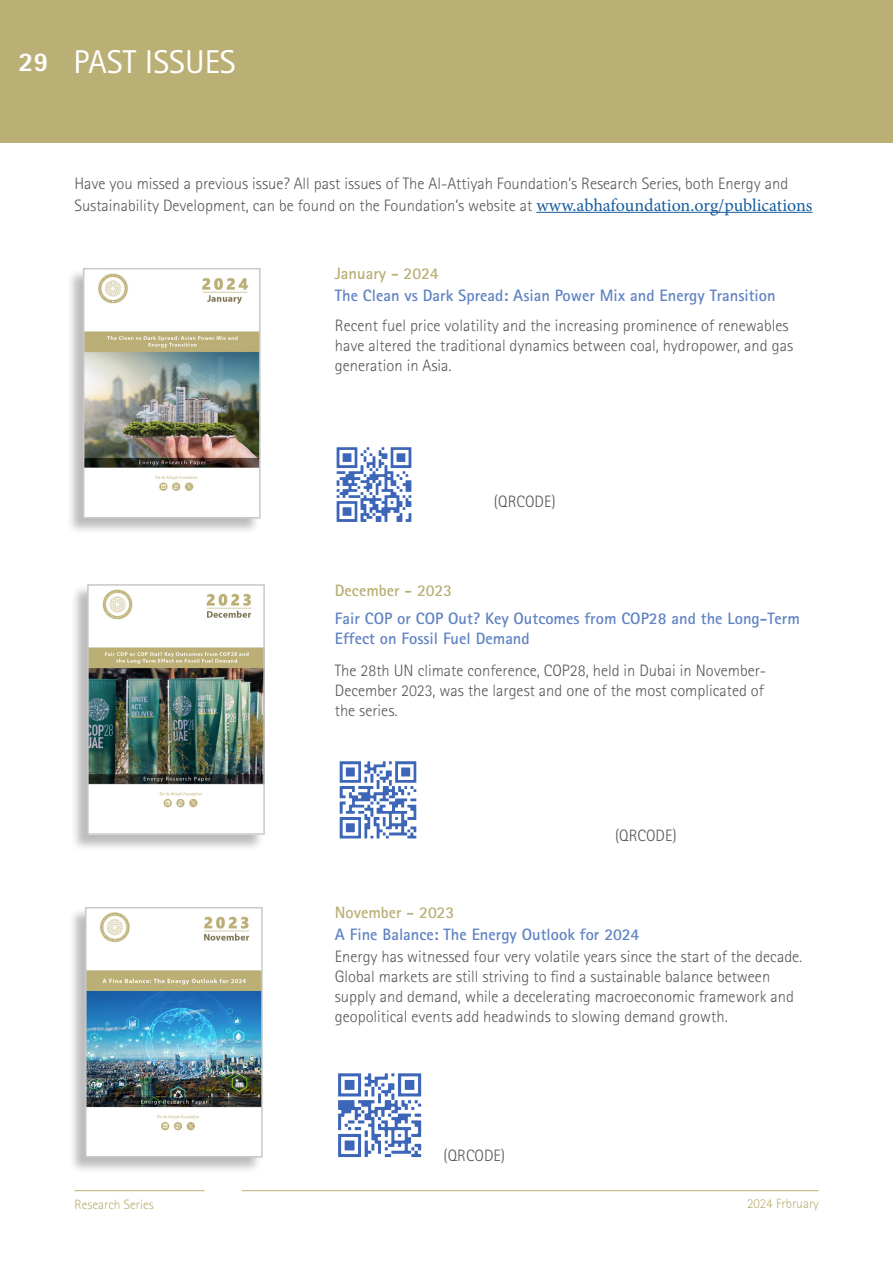
<style>
.page{position:relative;width:893px;height:1263px;background:#fff}
.page>*{position:absolute;margin:0;border:0;box-sizing:border-box;transform-origin:0 0}
.t1{font:33px "Rotis Sans Serif Std";color:#fff}
.t2{font:800 27px "Rotis Sans Serif Std";color:#fff}
.t3{font:300 16.5px/19.8px "Rotis Sans Serif Std";color:#57585a}
.t4{font:700 16.5px/19.8px "Rotis Sans Serif Std";color:#6083c3}
.t5{font:700 16.5px "Rotis Sans Serif Std";color:#baaf75}
.t6{font:300 13.5px "Rotis Sans Serif Std";color:#baaf75}
.s1{font-family:"Minion Pro";font-weight:400;font-size:18px;color:#175d9e}
</style>
<div class="page">
<div style="left:0;top:0;width:893px;height:143px;background:#baaf75"></div>
<hr style="left:536px;top:212px;width:276px;height:1px;background:#175d9e">
<div style="left:70px;top:584px;width:194px;height:267px;background:#231f20;opacity:.3"></div>
<img style="left:90px;top:587px;width:172px;height:245px">
<div style="left:87px;top:584px;width:178px;height:251px;border:2px solid #c7c8ca"></div>
<img style="left:339px;top:761px;width:78px;height:78px">
<div style="left:66px;top:268px;width:194px;height:267px;background:#231f20;opacity:.3"></div>
<img style="left:86px;top:271px;width:172px;height:244px">
<div style="left:83px;top:268px;width:178px;height:250px;border:2px solid #c7c8ca"></div>
<img style="left:336px;top:447px;width:76px;height:75px">
<div style="left:68px;top:907px;width:194px;height:267px;background:#231f20;opacity:.3"></div>
<img style="left:88px;top:910px;width:172px;height:244px">
<div style="left:85px;top:907px;width:178px;height:250px;border:2px solid #c7c8ca"></div>
<img style="left:338px;top:1073px;width:84px;height:85px">
<hr style="left:74px;top:1190px;width:131px;height:1px;background:#baaf75">
<hr style="left:242px;top:1190px;width:577px;height:1px;background:#baaf75">
<p class="t2" style="left:18px;top:45px;width:32px">29</p>
<p class="t1" style="left:73px;top:42px;width:164px">PAST ISSUES</p>
<p class="t3" style="left:74px;top:173px;width:740px;line-height:21.6px">Have you missed a previous issue? All past issues of The Al-Attiyah Foundation’s Research Series, both Energy and<br>Sustainability Development, can be found on the Foundation’s website at <span class="s1">www.abhafoundation.org/publications</span></p>
<p class="t5" style="left:335px;top:263px;width:105px">January - 2024</p>
<p class="t4" style="left:335px;top:286px;width:442px">The Clean vs Dark Spread: Asian Power Mix and Energy Transition</p>
<p class="t3" style="left:335px;top:316px;width:460px">Recent fuel price volatility and the increasing prominence of renewables have altered the traditional dynamics between coal, hydropower, and gas generation in Asia.</p>
<p class="t5" style="left:335px;top:579px;width:119px">December - 2023</p>
<p class="t3" style="left:494px;top:491px;width:63px">(QRCODE)</p>
<p class="t4" style="left:335px;top:608px;width:466px">Fair COP or COP Out? Key Outcomes from COP28 and the Long-Term<br>Effect on Fossil Fuel Demand</p>
<p class="t3" style="left:335px;top:661px;width:433px">The 28th UN climate conference, COP28, held in Dubai in November-<br>December 2023, was the largest and one of the most complicated of the series.</p>
<p class="t5" style="left:335px;top:902px;width:121px">November - 2023</p>
<p class="t3" style="left:615px;top:825px;width:63px">(QRCODE)</p>
<p class="t4" style="left:335px;top:924px;width:306px">A Fine Balance: The Energy Outlook for 2024</p>
<p class="t3" style="left:335px;top:947px;width:469px">Energy has witnessed four very volatile years since the start of the decade.<br>Global markets are still striving to find a sustainable balance between supply and demand, while a decelerating macroeconomic framework and geopolitical events add headwinds to slowing demand growth.</p>
<p class="t3" style="left:443px;top:1145px;width:63px">(QRCODE)</p>
<p class="t6" style="left:74px;top:1197px;width:81px">Research Series</p>
<p class="t6" style="left:747px;top:1195px;width:73px">2024 Frbruary</p>
</div>
